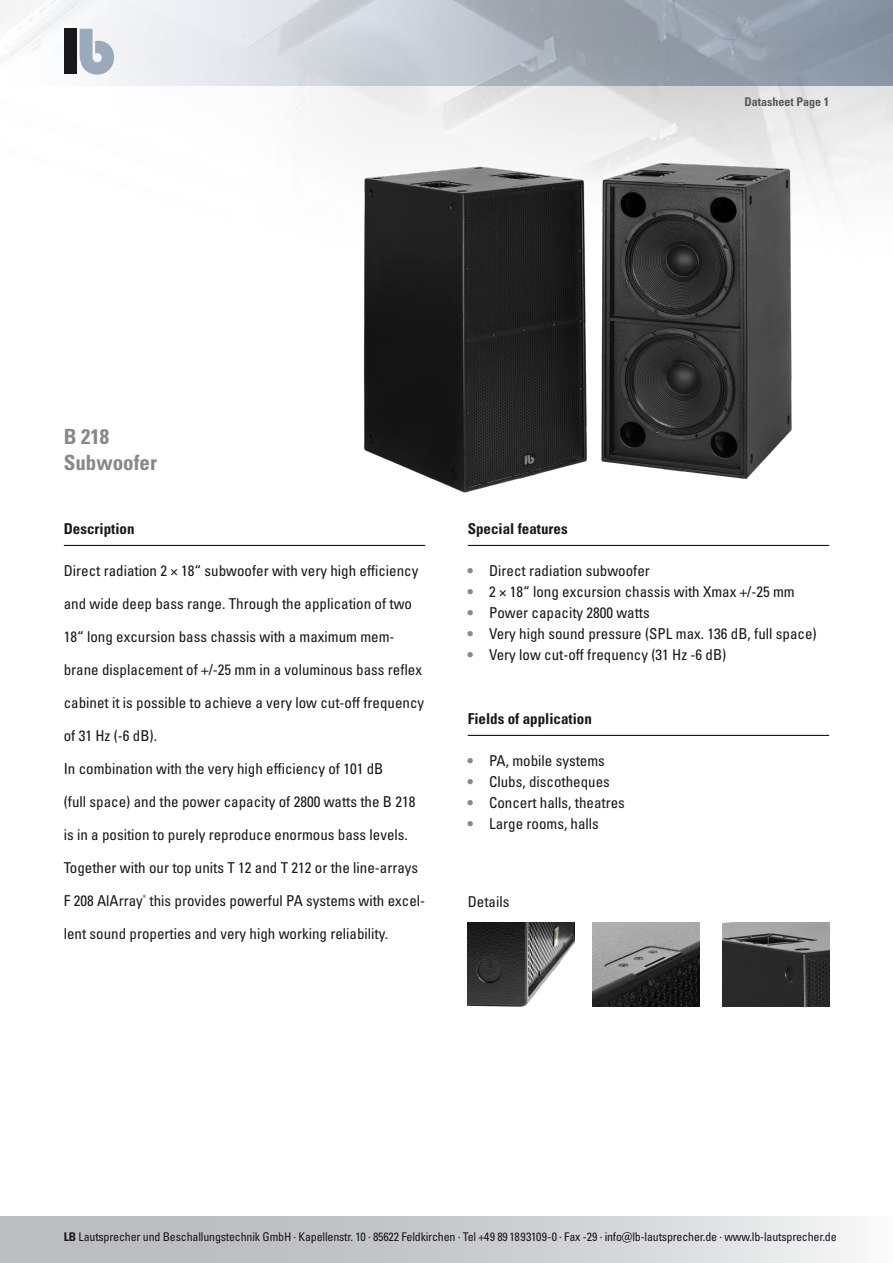
<style>
.page{position:relative;width:893px;height:1263px;background:#fff}
.page>*{position:absolute;margin:0;border:0;box-sizing:border-box;transform-origin:0 0}
.t1{font:700 condensed 21px "Univers LT Pro";color:#87888a}
.t2{font:condensed 15px "Univers LT Pro";color:#1a171c}
.t3{font:700 condensed 15px "Univers LT Pro";color:#1a171c}
.t4{font:condensed 12px "Univers LT Pro";letter-spacing:-.015em;color:#1a171c}
.t5{font:700 condensed 12px "Univers LT Pro";color:#58585a}
.s1{color:#87888a}
.s2{font-weight:700}
</style>
<div class="page">
<svg style="left:0;top:0;width:893px;height:85px;background:#bdc3cb"></svg>
<div style="left:64px;top:29px;width:13px;height:45px;background:#1a171c"></div>
<svg style="left:80px;top:29px;width:34px;height:46px"></svg>
<div style="left:0;top:1216px;width:893px;height:47px;background:linear-gradient(to right,#afb1b3,#edeeee)"></div>
<hr style="left:64px;top:545px;width:361px;height:1px;background:#1a171c">
<hr style="left:468px;top:545px;width:361px;height:1px;background:#1a171c">
<hr style="left:468px;top:735px;width:361px;height:1px;background:#1a171c">
<img style="left:468px;top:923px;width:106px;height:84px">
<img style="left:593px;top:923px;width:106px;height:84px">
<img style="left:723px;top:923px;width:106px;height:84px">
<img style="left:320px;top:159px;width:508px;height:334px">
<p class="t5" style="left:744px;top:95px;width:86px">Datasheet Page 1</p>
<p class="t1" style="left:64px;top:424px;width:47px">B 218</p>
<p class="t1" style="left:64px;top:449px;width:95px">Subwoofer</p>
<p class="t3" style="left:64px;top:519px;width:72px">Description</p>
<p class="t2" style="left:64px;top:562px;width:356px">Direct radiation 2 × 18“ subwoofer with very high efficiency</p>
<p class="t2" style="left:64px;top:595px;width:350px">and wide deep bass range. Through the application of two</p>
<p class="t2" style="left:64px;top:628px;width:332px">18“ long excursion bass chassis with a maximum mem-</p>
<p class="t2" style="left:64px;top:661px;width:360px">brane displacement of +/-25 mm in a voluminous bass reflex</p>
<p class="t2" style="left:64px;top:694px;width:362px">cabinet it is possible to achieve a very low cut-off frequency</p>
<p class="t2" style="left:64px;top:727px;width:95px">of 31 Hz (-6 dB).</p>
<p class="t2" style="left:64px;top:760px;width:321px">In combination with the very high efficiency of 101 dB</p>
<p class="t2" style="left:64px;top:793px;width:353px">(full space) and the power capacity of 2800 watts the B 218</p>
<p class="t2" style="left:64px;top:826px;width:346px">is in a position to purely reproduce enormous bass levels.</p>
<p class="t2" style="left:64px;top:859px;width:356px">Together with our top units T 12 and T 212 or the line-arrays</p>
<p class="t2" style="left:64px;top:892px;width:363px">F 208 AlArray<sup>®</sup> this provides powerful PA systems with excel-</p>
<p class="t2" style="left:64px;top:925px;width:326px">lent sound properties and very high working reliability.</p>
<p class="t3" style="left:468px;top:519px;width:102px">Special features</p>
<p class="t2" style="left:468px;top:562px;width:184px"><span class="s1">•</span> Direct radiation subwoofer</p>
<p class="t2" style="left:468px;top:583px;width:328px"><span class="s1">•</span> 2 × 18“ long excursion chassis with Xmax +/-25 mm</p>
<p class="t2" style="left:468px;top:604px;width:184px"><span class="s1">•</span> Power capacity 2800 watts</p>
<p class="t2" style="left:468px;top:625px;width:350px"><span class="s1">•</span> Very high sound pressure (SPL max. 136 dB, full space)</p>
<p class="t2" style="left:468px;top:646px;width:260px"><span class="s1">•</span> Very low cut-off frequency (31 Hz -6 dB)</p>
<p class="t3" style="left:468px;top:709px;width:126px">Fields of application</p>
<p class="t2" style="left:468px;top:751px;width:139px"><span class="s1">•</span> PA, mobile systems</p>
<p class="t2" style="left:468px;top:772px;width:144px"><span class="s1">•</span> Clubs, discotheques</p>
<p class="t2" style="left:468px;top:793px;width:159px"><span class="s1">•</span> Concert halls, theatres</p>
<p class="t2" style="left:468px;top:814px;width:133px"><span class="s1">•</span> Large rooms, halls</p>
<p class="t2" style="left:468px;top:892px;width:43px">Details</p>
<p class="t4" style="left:64px;top:1229px;width:774px"><span class="s2">LB</span> Lautsprecher und Beschallungstechnik GmbH · Kapellenstr. 10 · 85622 Feldkirchen · Tel +49 89 1893109-0 · Fax -29 · info@lb-lautsprecher.de · www.lb-lautsprecher.de</p>
</div>
